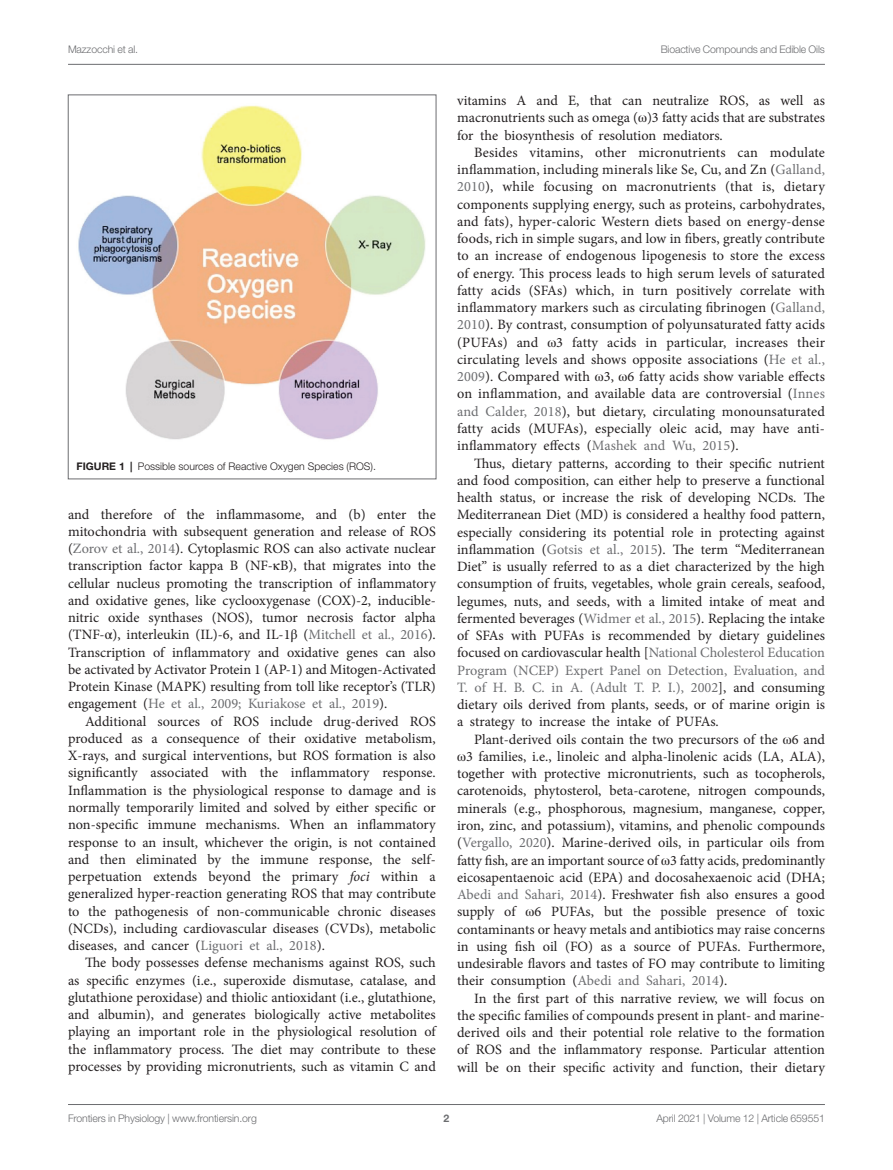
<style>
.page{position:relative;width:893px;height:1170px;background:#fff}
.page>*{position:absolute;margin:0;border:0;box-sizing:border-box;transform-origin:0 0}
.TEXT{font:14.25px/17.2px "Minion Pro";color:#231f20;text-align:justify}
.TEXT_FLUSH{font:14.25px/17.2px "Minion Pro";color:#231f20;text-align:justify}
.t1{font:300 10.5px "Helvetica Neue LT Std";letter-spacing:-.015em;color:#6c6d70}
.FIG_LEG{font:300 10.5px "Helvetica Neue LT Std";color:#231f20}
.t2{font:700 10.5px "Helvetica Neue LT Std";color:#6c6d70}
.s1{font-weight:700}
.s2{color:#6c6d70}
.s3{font-family:"STIX General"}
.s4{font-style:italic}
</style>
<div class="page">
<hr style="left:68px;top:64px;width:757px;height:1px;background:#6c6d70">
<hr style="left:68px;top:1104px;width:757px;height:1px;background:#6c6d70">
<img style="left:78px;top:105px;width:348px;height:335px">
<p class="t1" style="left:68px;top:42px;width:72px">Mazzocchi et al.</p>
<p class="t1" style="left:661px;top:42px;width:166px">Bioactive Compounds and Edible Oils</p>
<p class="FIG_LEG" style="left:77px;top:460px;width:301px"><span class="s1">FIGURE 1 |</span> Possible sources of Reactive Oxygen Species (ROS).</p>
<p class="TEXT_FLUSH" style="left:68px;top:505px;width:369px">and therefore of the inflammasome, and (b) enter the mitochondria with subsequent generation and release of ROS (<span class="s2">Zorov et al., 2014</span>). Cytoplasmic ROS can also activate nuclear transcription factor kappa B (NF-<span class="s3">κ</span>B), that migrates into the cellular nucleus promoting the transcription of inflammatory and oxidative genes, like cyclooxygenase (COX)-2, inducible&shy;nitric oxide synthases (NOS), tumor necrosis factor alpha (TNF-<span class="s3">α</span>), interleukin (IL)-6, and IL-1<span class="s3">β</span> (<span class="s2">Mitchell et al., 2016</span>).<br>Transcription of inflammatory and oxidative genes can also be activated by Activator Protein 1 (AP-1) and Mitogen-Activated Protein Kinase (MAPK) resulting from toll like receptor’s (TLR) engagement (<span class="s2">He et al., 2009; Kuriakose et al., 2019</span>).</p>
<p class="TEXT" style="left:68px;top:712px;width:369px;text-indent:17px">Additional sources of ROS include drug-derived ROS produced as a consequence of their oxidative metabolism, X-rays, and surgical interventions, but ROS formation is also significantly associated with the inflammatory response.<br>Inflammation is the physiological response to damage and is normally temporarily limited and solved by either specific or non-specific immune mechanisms. When an inflammatory response to an insult, whichever the origin, is not contained and then eliminated by the immune response, the self&shy;perpetuation extends beyond the primary <span class="s4">foci</span> within a generalized hyper-reaction generating ROS that may contribute to the pathogenesis of non-communicable chronic diseases (NCDs), including cardiovascular diseases (CVDs), metabolic diseases, and cancer (<span class="s2">Liguori et al., 2018</span>).</p>
<p class="TEXT" style="left:68px;top:954px;width:369px;text-indent:17px">The body possesses defense mechanisms against ROS, such as specific enzymes (i.e., superoxide dismutase, catalase, and glutathione peroxidase) and thiolic antioxidant (i.e., glutathione, and albumin), and generates biologically active metabolites playing an important role in the physiological resolution of the inflammatory process. The diet may contribute to these processes by providing micronutrients, such as vitamin C and</p>
<p class="TEXT" style="left:457px;top:92px;width:369px">vitamins A and E, that can neutralize ROS, as well as macronutrients such as omega (<span class="s3">ω</span>)3 fatty acids that are substrates for the biosynthesis of resolution mediators.</p>
<p class="TEXT" style="left:457px;top:144px;width:369px;text-indent:17px">Besides vitamins, other micronutrients can modulate inflammation, including minerals like Se, Cu, and Zn (<span class="s2">Galland, 2010</span>), while focusing on macronutrients (that is, dietary components supplying energy, such as proteins, carbohydrates, and fats), hyper-caloric Western diets based on energy-dense foods, rich in simple sugars, and low in fibers, greatly contribute to an increase of endogenous lipogenesis to store the excess of energy. This process leads to high serum levels of saturated fatty acids (SFAs) which, in turn positively correlate with inflammatory markers such as circulating fibrinogen (<span class="s2">Galland, 2010</span>). By contrast, consumption of polyunsaturated fatty acids (PUFAs) and <span class="s3">ω</span>3 fatty acids in particular, increases their circulating levels and shows opposite associations (<span class="s2">He et al., 2009</span>). Compared with <span class="s3">ω</span>3, <span class="s3">ω</span>6 fatty acids show variable effects on inflammation, and available data are controversial (<span class="s2">Innes and Calder, 2018</span>), but dietary, circulating monounsaturated fatty acids (MUFAs), especially oleic acid, may have anti&shy;inflammatory effects (<span class="s2">Mashek and Wu, 2015</span>).</p>
<p class="TEXT" style="left:457px;top:454px;width:369px;text-indent:17px">Thus, dietary patterns, according to their specific nutrient and food composition, can either help to preserve a functional health status, or increase the risk of developing NCDs. The Mediterranean Diet (MD) is considered a healthy food pattern, especially considering its potential role in protecting against inflammation (<span class="s2">Gotsis et al., 2015</span>). The term “Mediterranean Diet” is usually referred to as a diet characterized by the high consumption of fruits, vegetables, whole grain cereals, seafood, legumes, nuts, and seeds, with a limited intake of meat and fermented beverages (<span class="s2">Widmer et al., 2015</span>). Replacing the intake of SFAs with PUFAs is recommended by dietary guidelines focused on cardiovascular health [<span class="s2">National Cholesterol Education Program (NCEP) Expert Panel on Detection, Evaluation, and T. of H. B. C. in A. (Adult T. P. I.), 2002</span>], and consuming dietary oils derived from plants, seeds, or of marine origin is a strategy to increase the intake of PUFAs.</p>
<p class="TEXT" style="left:457px;top:730px;width:369px;text-indent:17px">Plant-derived oils contain the two precursors of the <span class="s3">ω</span>6 and <span class="s3">ω</span>3 families, i.e., linoleic and alpha-linolenic acids (LA, ALA), together with protective micronutrients, such as tocopherols, carotenoids, phytosterol, beta-carotene, nitrogen compounds, minerals (e.g., phosphorous, magnesium, manganese, copper, iron, zinc, and potassium), vitamins, and phenolic compounds (<span class="s2">Vergallo, 2020</span>). Marine-derived oils, in particular oils from fatty fish, are an important source of <span class="s3">ω</span>3 fatty acids, predominantly eicosapentaenoic acid (EPA) and docosahexaenoic acid (DHA; <span class="s2">Abedi and Sahari, 2014</span>). Freshwater fish also ensures a good supply of <span class="s3">ω</span>6 PUFAs, but the possible presence of toxic contaminants or heavy metals and antibiotics may raise concerns in using fish oil (FO) as a source of PUFAs. Furthermore, undesirable flavors and tastes of FO may contribute to limiting their consumption (<span class="s2">Abedi and Sahari, 2014</span>).</p>
<p class="TEXT" style="left:457px;top:989px;width:369px;text-indent:17px">In the first part of this narrative review, we will focus on the specific families of compounds present in plant- and marine&shy;derived oils and their potential role relative to the formation of ROS and the inflammatory response. Particular attention will be on their specific activity and function, their dietary</p>
<p class="t1" style="left:68px;top:1111px;width:190px">Frontiers in Physiology | www.frontiersin.org</p>
<p class="t2" style="left:444px;top:1111px;width:7px">2</p>
<p class="t1" style="left:656px;top:1111px;width:170px">April 2021 | Volume 12 | Article 659551</p>
</div>
